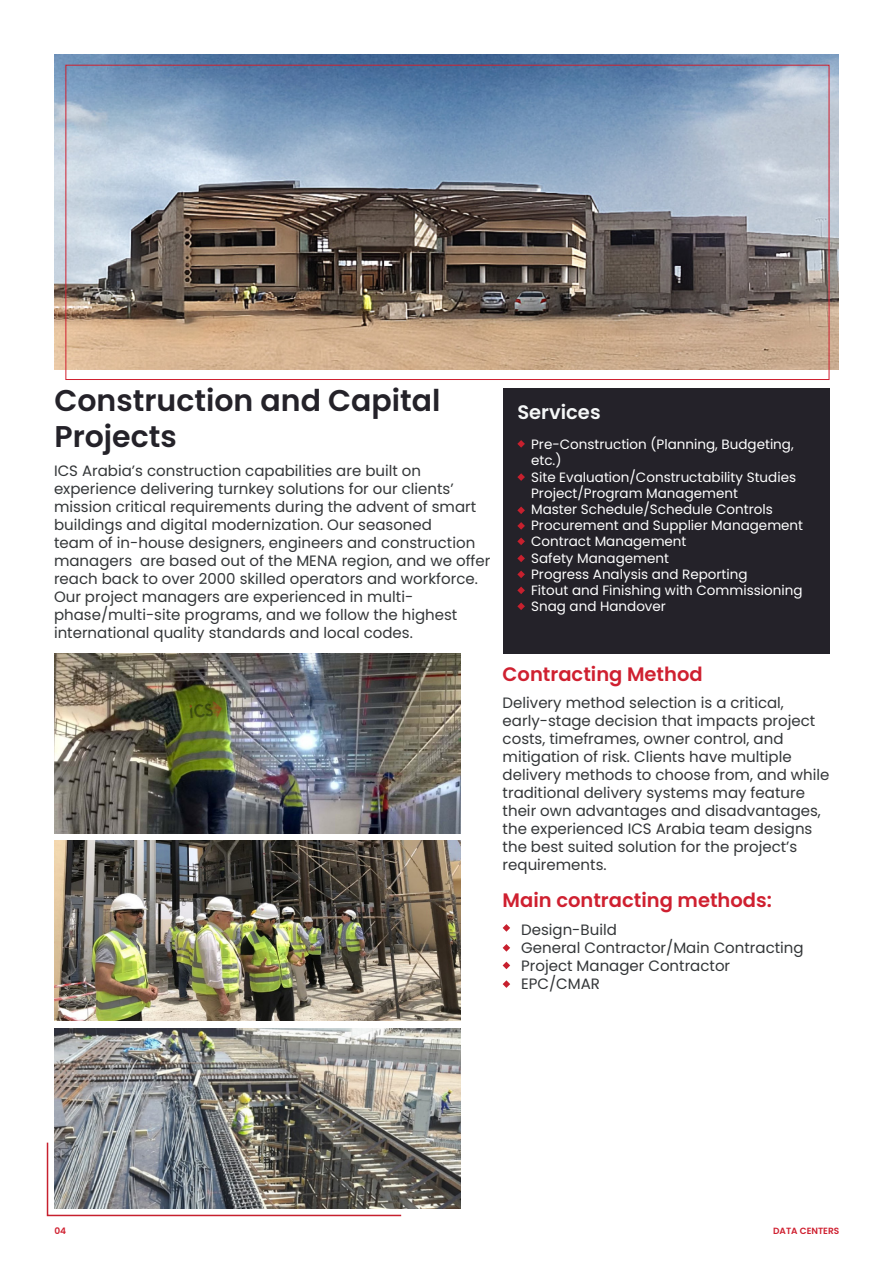
<style>
.page{position:relative;width:893px;height:1263px;background:#fff}
.page>*{position:absolute;margin:0;border:0;box-sizing:border-box;transform-origin:0 0}
.t1{font:600 30px/36px "Poppins";color:#242229}
.t2{font:600 19.5px "Poppins";color:#cf2030}
.t3{font:600 19.5px "Poppins";color:#f5f7f7}
.t4{font:15px/18px "Poppins";color:#333638}
.t5{font:13.5px/16.2px "Poppins";color:#fff}
.t6{font:600 9px "Poppins";color:#cf2030}
</style>
<div class="page">
<img style="left:54px;top:653px;width:407px;height:180px">
<img style="left:54px;top:841px;width:406px;height:180px">
<img style="left:54px;top:1028px;width:407px;height:180px">
<img style="left:54px;top:54px;width:785px;height:316px">
<div style="left:503px;top:388px;width:326px;height:265px;background:#242229"></div>
<svg style="left:517px;top:440px;width:8px;height:8px"></svg>
<svg style="left:517px;top:473px;width:8px;height:8px"></svg>
<svg style="left:517px;top:506px;width:8px;height:8px"></svg>
<svg style="left:517px;top:522px;width:8px;height:8px"></svg>
<svg style="left:517px;top:538px;width:8px;height:7px"></svg>
<svg style="left:517px;top:555px;width:8px;height:7px"></svg>
<svg style="left:517px;top:571px;width:8px;height:7px"></svg>
<svg style="left:517px;top:586px;width:8px;height:8px"></svg>
<svg style="left:517px;top:602px;width:8px;height:8px"></svg>
<svg style="left:503px;top:924px;width:7px;height:8px"></svg>
<svg style="left:503px;top:944px;width:7px;height:8px"></svg>
<svg style="left:503px;top:962px;width:7px;height:7px"></svg>
<svg style="left:503px;top:980px;width:7px;height:8px"></svg>
<img style="left:46px;top:1141px;width:357px;height:76px">
<p class="t1" style="left:54px;top:382px;width:388px">Construction and Capital<br>Projects</p>
<p class="t4" style="left:54px;top:462px;width:438px">ICS Arabia’s construction capabilities are built on experience delivering turnkey solutions for our clients’ mission critical requirements during the advent of smart buildings and digital modernization. Our seasoned<br>team of in-house designers, engineers and construction managers are based out of the MENA region, and we offer reach back to over 2000 skilled operators and workforce.<br>Our project managers are experienced in multi&shy;phase/multi-site programs, and we follow the highest international quality standards and local codes.</p>
<p class="t3" style="left:517px;top:401px;width:85px">Services</p>
<p class="t5" style="left:531px;top:436px;width:264px">Pre-Construction (Planning, Budgeting, etc.)</p>
<p class="t5" style="left:531px;top:469px;width:266px">Site Evaluation/Constructability Studies<br>Project/Program Management</p>
<p class="t5" style="left:531px;top:501px;width:243px">Master Schedule/Schedule Controls</p>
<p class="t5" style="left:531px;top:517px;width:273px">Procurement and Supplier Management</p>
<p class="t5" style="left:531px;top:534px;width:157px">Contract Management</p>
<p class="t5" style="left:531px;top:550px;width:139px">Safety Management</p>
<p class="t5" style="left:531px;top:566px;width:218px">Progress Analysis and Reporting</p>
<p class="t5" style="left:531px;top:582px;width:273px">Fitout and Finishing with Commissioning</p>
<p class="t5" style="left:531px;top:598px;width:136px">Snag and Handover</p>
<p class="t2" style="left:503px;top:663px;width:202px">Contracting Method</p>
<p class="t4" style="left:503px;top:694px;width:328px">Delivery method selection is a critical, early-stage decision that impacts project costs, timeframes, owner control, and mitigation of risk. Clients have multiple delivery methods to choose from, and while traditional delivery systems may feature their own advantages and disadvantages, the experienced ICS Arabia team designs the best suited solution for the project’s requirements.</p>
<p class="t2" style="left:503px;top:889px;width:271px">Main contracting methods:</p>
<p class="t4" style="left:521px;top:920px;width:97px">Design-Build</p>
<p class="t4" style="left:521px;top:938px;width:284px">General Contractor/Main Contracting</p>
<p class="t4" style="left:521px;top:956px;width:211px">Project Manager Contractor</p>
<p class="t4" style="left:521px;top:974px;width:80px">EPC/CMAR</p>
<p class="t6" style="left:54px;top:1225px;width:13px">04</p>
<p class="t6" style="left:773px;top:1225px;width:68px">DATA CENTERS</p>
</div>
